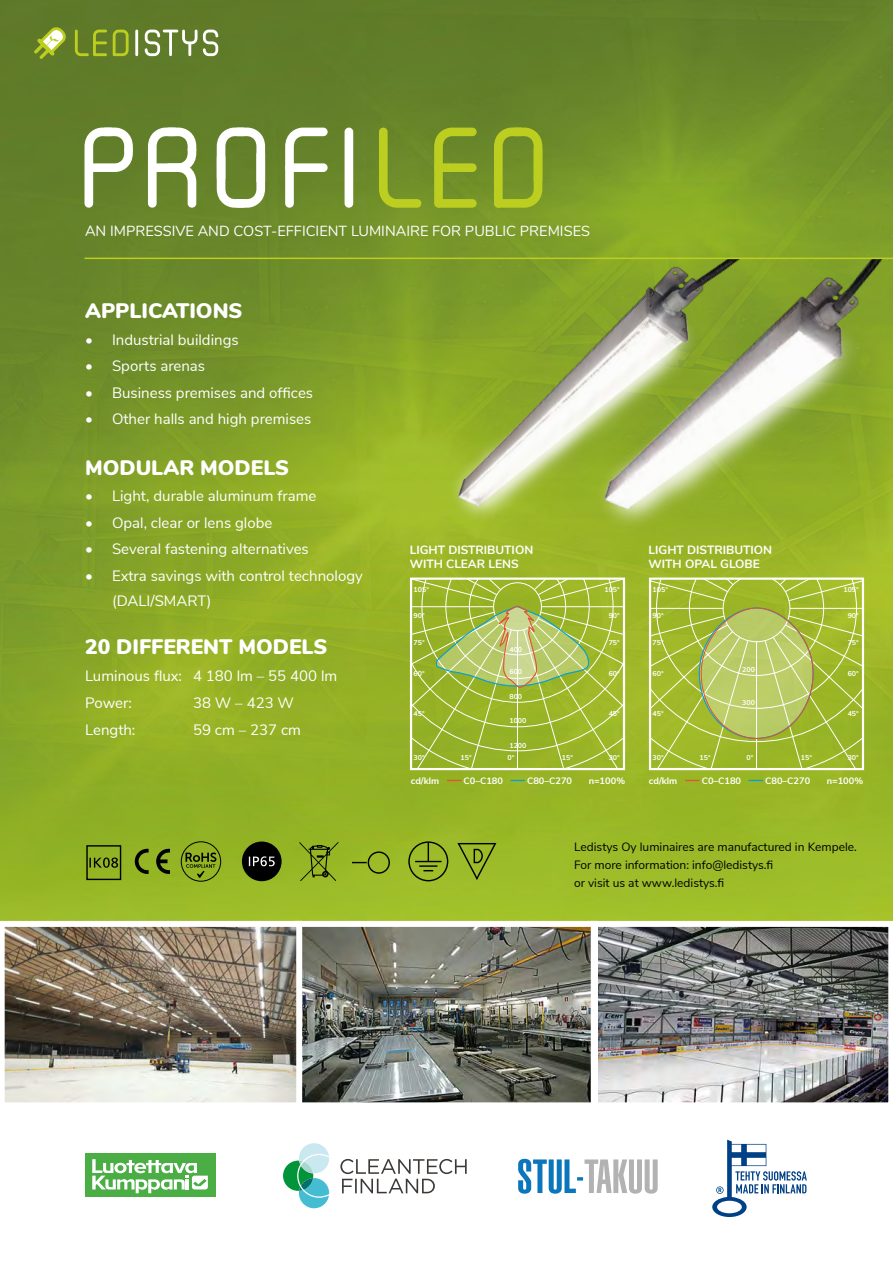
<style>
.page{position:relative;width:893px;height:1263px;background:#fff}
.page>*{position:absolute;margin:0;border:0;box-sizing:border-box;transform-origin:0 0}
.t1{font:900 21px "Nunito";color:#fff}
.t2{font:15px/25.2px "Nunito Sans";color:#fff}
.t3{font:14.55px "Nunito";color:#fff}
.t4{font:12px/18px "Nunito Sans";color:#000}
.t5{font:700 12px/13.4px "Nunito";color:#fff}
.t6{font:700 9.3px "Nunito Sans";color:#fff}
.t7{font:700 7.05px "Nunito Sans";color:#fff}
</style>
<div class="page">
<img style="left:0;top:0;width:893px;height:921px">
<img style="left:302px;top:928px;width:289px;height:173px">
<div style="left:295px;top:921px;width:303px;height:187px;border:6px solid #fff"></div>
<img style="left:4px;top:921px;width:298px;height:187px">
<img style="left:591px;top:921px;width:298px;height:187px">
<svg style="left:85px;top:1154px;width:130px;height:43px"></svg>
<svg style="left:283px;top:1143px;width:46px;height:65px"></svg>
<svg style="left:340px;top:1159px;width:127px;height:34px"></svg>
<svg style="left:712px;top:1140px;width:95px;height:77px"></svg>
<svg style="left:518px;top:1159px;width:140px;height:35px"></svg>
<svg style="left:379px;top:128px;width:42px;height:80px"></svg>
<svg style="left:434px;top:128px;width:43px;height:80px"></svg>
<svg style="left:494px;top:128px;width:48px;height:80px"></svg>
<svg style="left:285px;top:128px;width:43px;height:80px"></svg>
<svg style="left:217px;top:128px;width:48px;height:80px"></svg>
<div style="left:345px;top:128px;width:8px;height:80px;background:#fff;border-radius:4px"></div>
<svg style="left:148px;top:128px;width:48px;height:80px"></svg>
<svg style="left:85px;top:128px;width:48px;height:80px"></svg>
<svg style="left:652px;top:580px;width:209px;height:187px"></svg>
<div style="left:649px;top:577px;width:215px;height:193px;border:2px solid #fff"></div>
<svg style="left:699px;top:608px;width:114px;height:130px;fill:#bbcc68"></svg>
<svg style="left:685px;top:780px;width:14px;height:1px"></svg>
<svg style="left:749px;top:780px;width:14px;height:1px"></svg>
<svg style="left:447px;top:780px;width:14px;height:1px"></svg>
<svg style="left:511px;top:780px;width:14px;height:1px"></svg>
<div style="left:410px;top:577px;width:215px;height:193px;border:2px solid #fff"></div>
<svg style="left:411px;top:579px;width:213px;height:190px"></svg>
<svg style="left:456px;top:842px;width:42px;height:38px"></svg>
<div style="left:408px;top:841px;width:40px;height:40px;border:1px solid #000;border-radius:50%"></div>
<svg style="left:415px;top:842px;width:27px;height:29px"></svg>
<svg style="left:352px;top:862px;width:15px;height:1px"></svg>
<div style="left:368px;top:851px;width:22px;height:23px;border:1px solid #000;border-radius:50%"></div>
<svg style="left:134px;top:849px;width:15px;height:25px"></svg>
<svg style="left:156px;top:848px;width:14px;height:26px"></svg>
<div style="left:242px;top:841px;width:40px;height:40px;background:#000;border-radius:50%"></div>
<svg style="left:249px;top:856px;width:26px;height:10px"></svg>
<svg style="left:89px;top:857px;width:29px;height:11px"></svg>
<div style="left:86px;top:845px;width:35px;height:35px;border:1px solid #000"></div>
<div style="left:181px;top:841px;width:40px;height:40px;border:1px solid #000;border-radius:50%"></div>
<svg style="left:186px;top:852px;width:30px;height:26px"></svg>
<svg style="left:299px;top:842px;width:39px;height:39px"></svg>
<svg style="left:135px;top:30px;width:83px;height:26px"></svg>
<svg style="left:75px;top:30px;width:54px;height:26px"></svg>
<svg style="left:34px;top:25px;width:33px;height:34px"></svg>
<img style="left:840px;top:259px;width:53px;height:271px">
<img style="left:408px;top:259px;width:432px;height:271px">
<hr style="left:85px;top:258px;width:808px;height:1px;background:#bccf21">
<p class="t3" style="left:85px;top:221px;width:506px">AN IMPRESSIVE AND COST-EFFICIENT LUMINAIRE FOR PUBLIC PREMISES</p>
<h1 class="t1" style="left:85px;top:295px;width:159px">APPLICATIONS</h1>
<p class="t2" style="left:85px;top:326px;width:155px">• Industrial buildings</p>
<p class="t2" style="left:85px;top:353px;width:122px">• Sports arenas</p>
<p class="t2" style="left:85px;top:379px;width:230px">• Business premises and offices</p>
<p class="t2" style="left:85px;top:406px;width:228px">• Other halls and high premises</p>
<h1 class="t1" style="left:85px;top:452px;width:206px">MODULAR MODELS</h1>
<p class="t2" style="left:85px;top:483px;width:233px">• Light, durable aluminum frame</p>
<p class="t2" style="left:85px;top:509px;width:189px">• Opal, clear or lens globe</p>
<p class="t2" style="left:85px;top:536px;width:225px">• Several fastening alternatives</p>
<p class="t2" style="left:112px;top:562px;width:252px;text-indent:-27px">• Extra savings with control technology (DALI/SMART)</p>
<h1 class="t1" style="left:85px;top:631px;width:244px">20 DIFFERENT MODELS</h1>
<p class="t2" style="left:85px;top:661px;width:254px;line-height:27px">Luminous flux: 4 180 lm – 55 400 lm<br>Power:</p>
<p class="t2" style="left:193px;top:689px;width:103px">38 W – 423 W</p>
<p class="t2" style="left:85px;top:716px;width:52px">Length:</p>
<p class="t2" style="left:193px;top:716px;width:109px">59 cm – 237 cm</p>
<p class="t5" style="left:410px;top:543px;width:125px">LIGHT DISTRIBUTION<br>WITH CLEAR LENS</p>
<p class="t7" style="left:414px;top:585px;width:17px">105°</p>
<p class="t7" style="left:604px;top:585px;width:17px">105°</p>
<p class="t7" style="left:414px;top:610px;width:13px">90°</p>
<p class="t7" style="left:609px;top:610px;width:13px">90°</p>
<p class="t7" style="left:414px;top:637px;width:13px">75°</p>
<p class="t7" style="left:609px;top:637px;width:13px">75°</p>
<p class="t7" style="left:414px;top:668px;width:13px">60°</p>
<p class="t7" style="left:609px;top:668px;width:13px">60°</p>
<p class="t7" style="left:414px;top:709px;width:13px">45°</p>
<p class="t7" style="left:609px;top:709px;width:13px">45°</p>
<p class="t7" style="left:414px;top:752px;width:13px">30°</p>
<p class="t7" style="left:461px;top:752px;width:13px">15°</p>
<p class="t7" style="left:508px;top:752px;width:8px">0°</p>
<p class="t7" style="left:562px;top:752px;width:13px">15°</p>
<p class="t7" style="left:609px;top:752px;width:13px">30°</p>
<p class="t7" style="left:509px;top:645px;width:14px">400</p>
<p class="t7" style="left:509px;top:666px;width:14px">600</p>
<p class="t7" style="left:509px;top:691px;width:14px">800</p>
<p class="t7" style="left:509px;top:715px;width:19px">1000</p>
<p class="t7" style="left:509px;top:741px;width:19px">1200</p>
<p class="t5" style="left:649px;top:543px;width:125px">LIGHT DISTRIBUTION<br>WITH OPAL GLOBE</p>
<p class="t7" style="left:653px;top:585px;width:17px">105°</p>
<p class="t7" style="left:843px;top:585px;width:17px">105°</p>
<p class="t7" style="left:653px;top:610px;width:13px">90°</p>
<p class="t7" style="left:848px;top:610px;width:13px">90°</p>
<p class="t7" style="left:653px;top:637px;width:13px">75°</p>
<p class="t7" style="left:848px;top:637px;width:13px">75°</p>
<p class="t7" style="left:653px;top:668px;width:13px">60°</p>
<p class="t7" style="left:848px;top:668px;width:13px">60°</p>
<p class="t7" style="left:653px;top:709px;width:13px">45°</p>
<p class="t7" style="left:848px;top:709px;width:13px">45°</p>
<p class="t7" style="left:653px;top:752px;width:13px">30°</p>
<p class="t7" style="left:700px;top:752px;width:13px">15°</p>
<p class="t7" style="left:746px;top:752px;width:8px">0°</p>
<p class="t7" style="left:801px;top:752px;width:13px">15°</p>
<p class="t7" style="left:848px;top:752px;width:13px">30°</p>
<p class="t7" style="left:742px;top:665px;width:14px">200</p>
<p class="t7" style="left:742px;top:697px;width:14px">300</p>
<p class="t6" style="left:411px;top:774px;width:30px">cd/klm</p>
<p class="t6" style="left:464px;top:774px;width:41px">C0–C180</p>
<p class="t6" style="left:527px;top:774px;width:47px">C80–C270</p>
<p class="t6" style="left:589px;top:774px;width:38px">n=100%</p>
<p class="t6" style="left:649px;top:774px;width:30px">cd/klm</p>
<p class="t6" style="left:702px;top:774px;width:41px">C0–C180</p>
<p class="t6" style="left:765px;top:774px;width:47px">C80–C270</p>
<p class="t6" style="left:827px;top:774px;width:38px">n=100%</p>
<p class="t4" style="left:574px;top:837px;width:284px">Ledistys Oy luminaires are manufactured in Kempele.<br>For more information: info@ledistys.fi<br>or visit us at www.ledistys.fi</p>
</div>
